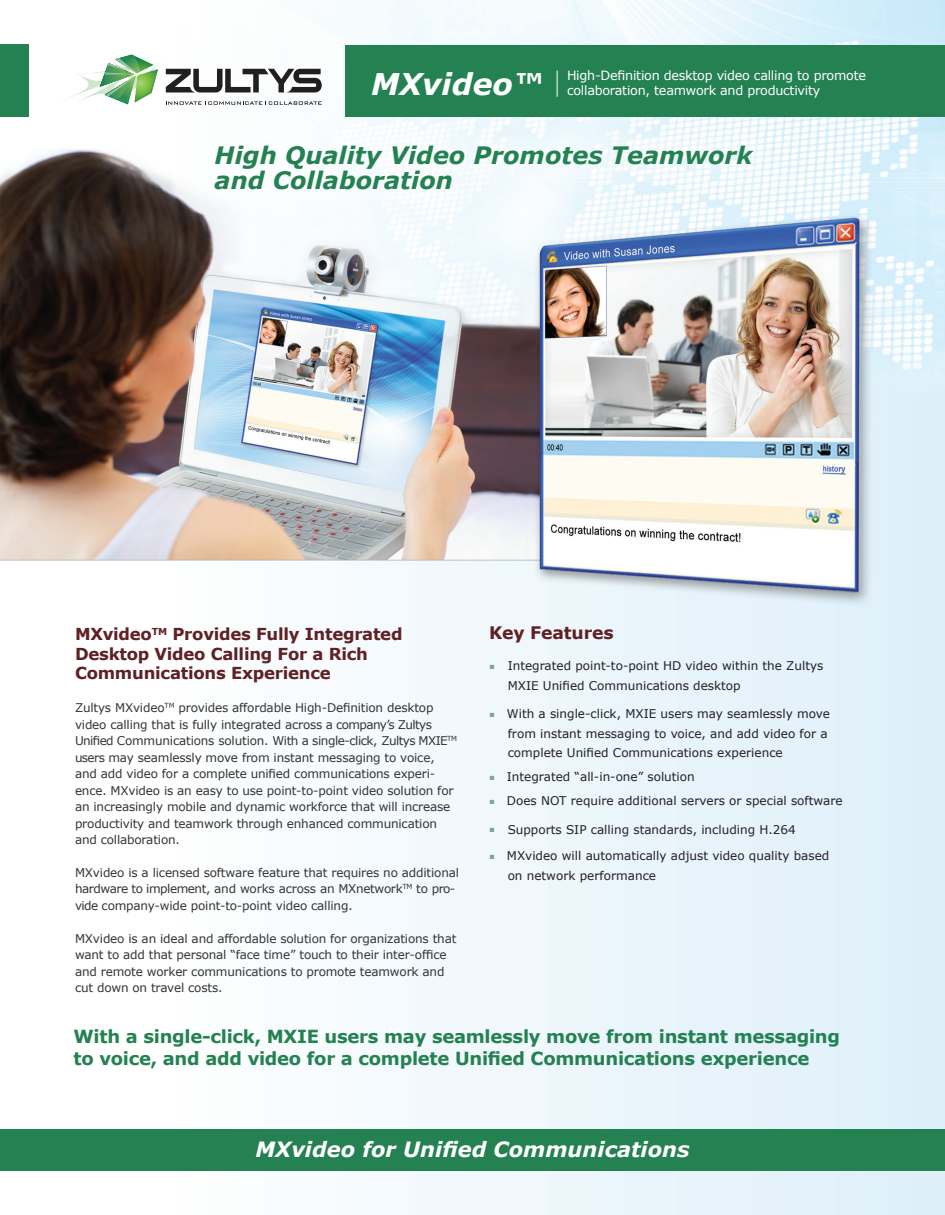
<style>
.page{position:relative;width:945px;height:1215px;background:#fff}
.page>*{position:absolute;margin:0;border:0;box-sizing:border-box;transform-origin:0 0}
.t1{font:italic 700 29.85px "Verdana";color:#fff}
.Subhead_1{font:italic 700 24px/25.5px "Verdana";color:#248151}
.t2{font:italic 700 21px "Verdana";color:#fff}
.Body_text{font:700 18px/22.5px "Verdana";letter-spacing:-.015em;color:#248151}
.Body_text-2{font:700 17.25px "Verdana";letter-spacing:-.01em;color:#5f2124}
.Body_text-3{font:700 16.5px/19.5px "Verdana";letter-spacing:-.015em;color:#5f2124}
.t3{font:12.75px/15.3px "Verdana";letter-spacing:-.02em;color:#fff}
.Body_text-4{font:12px/16.5px "Verdana";letter-spacing:-.015em;color:#343333}
.Body_text-5{font:12px/19.5px "Verdana";color:#231f20}
.Bullets{font:12px/19.5px "Verdana";color:#231f20}
.s1{color:#7ca39e}
</style>
<div class="page">
<img style="left:0;top:0;width:945px;height:1215px">
<div style="left:0;top:1130px;width:945px;height:42px;background:#248151"></div>
<div style="left:0;top:45px;width:29px;height:72px;background:#248151"></div>
<div style="left:195px;top:126px;width:579px;height:84px;background:#fff;opacity:.75"></div>
<svg style="left:53px;top:53px;width:269px;height:56px"></svg>
<div style="left:346px;top:45px;width:599px;height:72px;background:#248151"></div>
<svg style="left:557px;top:70px;width:1px;height:27px"></svg>
<p class="t1" style="left:371px;top:63px;width:172px">MXvideo™</p>
<p class="t3" style="left:567px;top:67px;width:301px">High-Definition desktop video calling to promote collaboration, teamwork and productivity</p>
<p class="Subhead_1" style="left:215px;top:142px;width:539px">High Quality Video Promotes Teamwork and Collaboration</p>
<p class="Body_text-3" style="left:75px;top:624px;width:329px">MXvideo<sup>TM</sup> Provides Fully Integrated<br>Desktop Video Calling For a Rich<br>Communications Experience</p>
<p class="Body_text-4" style="left:75px;top:699px;width:384px">Zultys MXvideo<sup>TM</sup> provides affordable High-Definition desktop video calling that is fully integrated across a company’s Zultys Unified Communications solution. With a single-click, Zultys MXIE<sup>TM </sup>users may seamlessly move from instant messaging to voice, and add video for a complete unified communications experi&shy;ence. MXvideo is an easy to use point-to-point video solution for an increasingly mobile and dynamic workforce that will increase productivity and teamwork through enhanced communication and collaboration.</p>
<p class="Body_text-4" style="left:75px;top:864px;width:386px">MXvideo is a licensed software feature that requires no additional hardware to implement, and works across an MXnetwork<sup>TM</sup> to pro&shy;vide company-wide point-to-point video calling.</p>
<p class="Body_text-4" style="left:75px;top:930px;width:383px">MXvideo is an ideal and affordable solution for organizations that want to add that personal “face time” touch to their inter-office and remote worker communications to promote teamwork and cut down on travel costs.</p>
<p class="Body_text-2" style="left:489px;top:620px;width:126px">Key Features</p>
<p class="Body_text-5" style="left:508px;top:656px;width:317px;text-indent:-18px"><span class="s1">■</span> Integrated point-to-point HD video within the Zultys<br>MXIE Unified Communications desktop</p>
<p class="Body_text-5" style="left:508px;top:704px;width:324px;text-indent:-18px"><span class="s1">■</span> With a single-click, MXIE users may seamlessly move from instant messaging to voice, and add video for a complete Unified Communications experience</p>
<p class="Bullets" style="left:490px;top:767px;width:207px"><span class="s1">■</span> Integrated “all-in-one” solution</p>
<p class="Bullets" style="left:490px;top:791px;width:354px"><span class="s1">■</span> Does NOT require additional servers or special software</p>
<p class="Bullets" style="left:490px;top:820px;width:307px"><span class="s1">■</span> Supports SIP calling standards, including H.264</p>
<p class="Bullets" style="left:508px;top:846px;width:323px;text-indent:-18px"><span class="s1">■</span> MXvideo will automatically adjust video quality based on network performance</p>
<p class="Body_text" style="left:74px;top:1025px;width:768px">With a single-click, MXIE users may seamlessly move from instant messaging to voice, and add video for a complete Unified Communications experience</p>
<p class="t2" style="left:255px;top:1134px;width:436px">MXvideo for Unified Communications</p>
</div>
